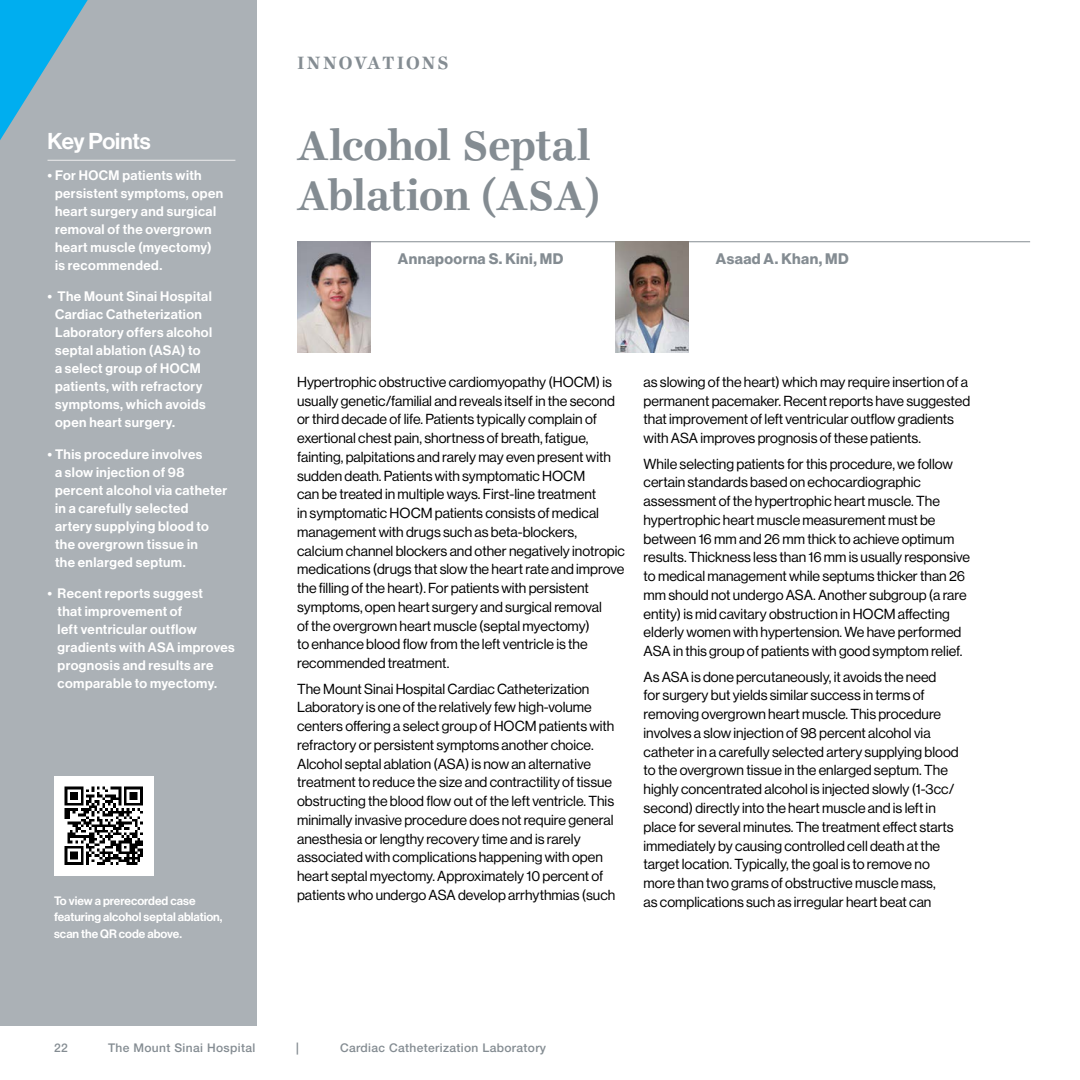
<style>
.page{position:relative;width:1080px;height:1080px;background:#fff}
.page>*{position:absolute;margin:0;border:0;box-sizing:border-box;transform-origin:0 0}
.t1{font:700 45px/49.5px "Ingeborg";letter-spacing:-.015em;color:#848c92}
.t2{font:22.5px "N Haas Grotesk DS Std 65 Md";letter-spacing:-.015em;color:#fff}
.t3{font:700 19.5px "Ingeborg";letter-spacing:.085em;color:#848c92}
.t4{font:15px "N Haas Grotesk DS Std 75 Bd";letter-spacing:.03em;color:#848c92}
.t5{font:14.25px/18.8px "N Haas Grotesk DS Std 55 Rg";color:#000}
.t6{font:13.5px/18px "N Haas Grotesk DS Std 65 Md";letter-spacing:.03em;color:#fff}
.t7{font:12px/16.5px "N Haas Grotesk DS Std 65 Md";color:#fff}
.t8{font:500 12px "Helvetica Neue LT Std";letter-spacing:.03em;color:#848c92}
</style>
<div class="page">
<div style="left:0;top:0;width:256px;height:1026px;background:#abb1b6"></div>
<hr style="left:297px;top:241px;width:733px;height:1px;background:#848c92">
<img style="left:297px;top:241px;width:74px;height:111px">
<img style="left:615px;top:241px;width:74px;height:111px">
<hr style="left:48px;top:160px;width:187px;height:1px;background:#e6e7e8">
<img style="left:54px;top:777px;width:99px;height:99px">
<svg style="left:0;top:0;width:96px;height:161px"></svg>
<h2 class="t2" style="left:48px;top:128px;width:105px">Key Points</h2>
<p class="t6" style="left:55px;top:167px;width:170px;text-indent:-8px">• For HOCM patients with persistent symptoms, open heart surgery and surgical removal of the overgrown heart muscle (myectomy) is recommended.</p>
<p class="t6" style="left:55px;top:288px;width:159px;text-indent:-8px">• The Mount Sinai Hospital<br>Cardiac Catheterization<br>Laboratory offers alcohol septal ablation (ASA) to<br>a select group of HOCM patients, with refractory symptoms, which avoids open heart surgery.</p>
<p class="t6" style="left:55px;top:445px;width:174px;text-indent:-8px">• This procedure involves<br>a slow injection of 98 percent alcohol via catheter in a carefully selected artery supplying blood to the overgrown tissue in<br>the enlarged septum.</p>
<p class="t6" style="left:58px;top:585px;width:179px;text-indent:-10px">• Recent reports suggest<br>that improvement of<br>left ventricular outflow gradients with ASA improves prognosis and results are comparable to myectomy.</p>
<p class="t7" style="left:54px;top:892px;width:170px">To view a prerecorded case featuring alcohol septal ablation, scan the QR code above.</p>
<h3 class="t3" style="left:297px;top:50px;width:153px">INNOVATIONS</h3>
<h1 class="t1" style="left:297px;top:121px;width:305px">Alcohol Septal<br>Ablation (ASA)</h1>
<p class="t4" style="left:398px;top:250px;width:167px">Annapoorna S. Kini, MD</p>
<p class="t4" style="left:716px;top:250px;width:134px">Asaad A. Khan, MD</p>
<p class="t5" style="left:297px;top:373px;width:329px">Hypertrophic obstructive cardiomyopathy (HOCM) is usually genetic/familial and reveals itself in the second or third decade of life. Patients typically complain of exertional chest pain, shortness of breath, fatigue, fainting, palpitations and rarely may even present with sudden death. Patients with symptomatic HOCM<br>can be treated in multiple ways. First-line treatment<br>in symptomatic HOCM patients consists of medical management with drugs such as beta-blockers, calcium channel blockers and other negatively inotropic medications (drugs that slow the heart rate and improve the filling of the heart). For patients with persistent symptoms, open heart surgery and surgical removal<br>of the overgrown heart muscle (septal myectomy)<br>to enhance blood flow from the left ventricle is the recommended treatment.</p>
<p class="t5" style="left:297px;top:679px;width:320px">The Mount Sinai Hospital Cardiac Catheterization Laboratory is one of the relatively few high-volume centers offering a select group of HOCM patients with refractory or persistent symptoms another choice.<br>Alcohol septal ablation (ASA) is now an alternative treatment to reduce the size and contractility of tissue obstructing the blood flow out of the left ventricle. This minimally invasive procedure does not require general anesthesia or lengthy recovery time and is rarely associated with complications happening with open heart septal myectomy. Approximately 10 percent of patients who undergo ASA develop arrhythmias (such</p>
<p class="t5" style="left:644px;top:373px;width:328px">as slowing of the heart) which may require insertion of a permanent pacemaker. Recent reports have suggested that improvement of left ventricular outflow gradients with ASA improves prognosis of these patients.</p>
<p class="t5" style="left:644px;top:454px;width:328px">While selecting patients for this procedure, we follow certain standards based on echocardiographic assessment of the hypertrophic heart muscle. The hypertrophic heart muscle measurement must be between 16 mm and 26 mm thick to achieve optimum results. Thickness less than 16 mm is usually responsive to medical management while septums thicker than 26 mm should not undergo ASA. Another subgroup (a rare entity) is mid cavitary obstruction in HOCM affecting elderly women with hypertension. We have performed ASA in this group of patients with good symptom relief.</p>
<p class="t5" style="left:644px;top:667px;width:317px">As ASA is done percutaneously, it avoids the need<br>for surgery but yields similar success in terms of removing overgrown heart muscle. This procedure involves a slow injection of 98 percent alcohol via catheter in a carefully selected artery supplying blood to the overgrown tissue in the enlarged septum. The highly concentrated alcohol is injected slowly (1-3cc/ second) directly into the heart muscle and is left in place for several minutes. The treatment effect starts immediately by causing controlled cell death at the target location. Typically, the goal is to remove no more than two grams of obstructive muscle mass,<br>as complications such as irregular heart beat can</p>
<p class="t8" style="left:54px;top:1041px;width:15px">22</p>
<p class="t8" style="left:108px;top:1041px;width:149px">The Mount Sinai Hospital</p>
<p class="t8" style="left:296px;top:1041px;width:4px">|</p>
<p class="t8" style="left:340px;top:1041px;width:208px">Cardiac Catheterization Laboratory</p>
</div>
